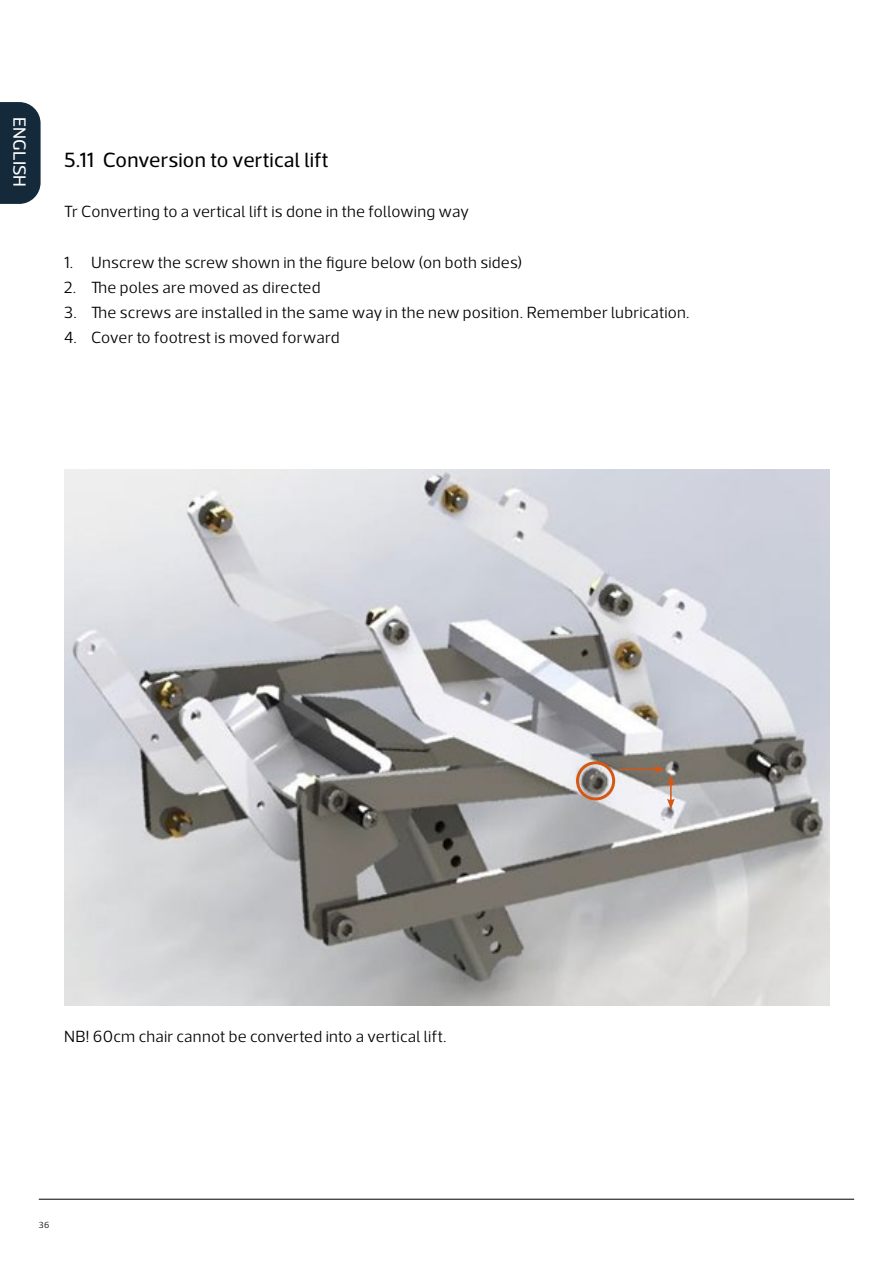
<style>
.page{position:relative;width:893px;height:1263px;background:#fff}
.page>*{position:absolute;margin:0;border:0;box-sizing:border-box;transform-origin:0 0}
.t1{font:21px "Acto";letter-spacing:.01em;color:#000}
.t2{font:18px "Acto";letter-spacing:.005em;color:#fff}
.t3{font:300 16.5px "Acto";letter-spacing:.01em;color:#000}
.t4{font:300 9px "Acto";color:#000}
</style>
<div class="page">
<hr style="left:39px;top:1199px;width:815px;height:1px;background:#000">
<svg style="left:0;top:102px;width:41px;height:102px"></svg>
<img style="left:64px;top:469px;width:765px;height:537px">
<div style="left:576px;top:761px;width:39px;height:39px;border:3px solid #d45815;border-radius:50%"></div>
<hr style="left:619px;top:769px;width:38px;height:1px;background:#d45815">
<svg style="left:654px;top:765px;width:21px;height:44px"></svg>
<p class="t2" style="left:30px;top:117px;width:72px;rotate:90deg">ENGLISH</p>
<p class="t1" style="left:64px;top:147px;width:266px">5.11 Conversion to vertical lift</p>
<p class="t3" style="left:64px;top:202px;width:406px">Tr Converting to a vertical lift is done in the following way</p>
<p class="t3" style="left:64px;top:252px;width:460px">1. Unscrew the screw shown in the figure below (on both sides)</p>
<p class="t3" style="left:64px;top:278px;width:258px">2. The poles are moved as directed</p>
<p class="t3" style="left:64px;top:303px;width:627px">3. The screws are installed in the same way in the new position. Remember lubrication.</p>
<p class="t3" style="left:64px;top:328px;width:277px">4. Cover to footrest is moved forward</p>
<p class="t3" style="left:64px;top:1027px;width:384px">NB! 60cm chair cannot be converted into a vertical lift.</p>
<p class="t4" style="left:39px;top:1219px;width:12px">36</p>
</div>
